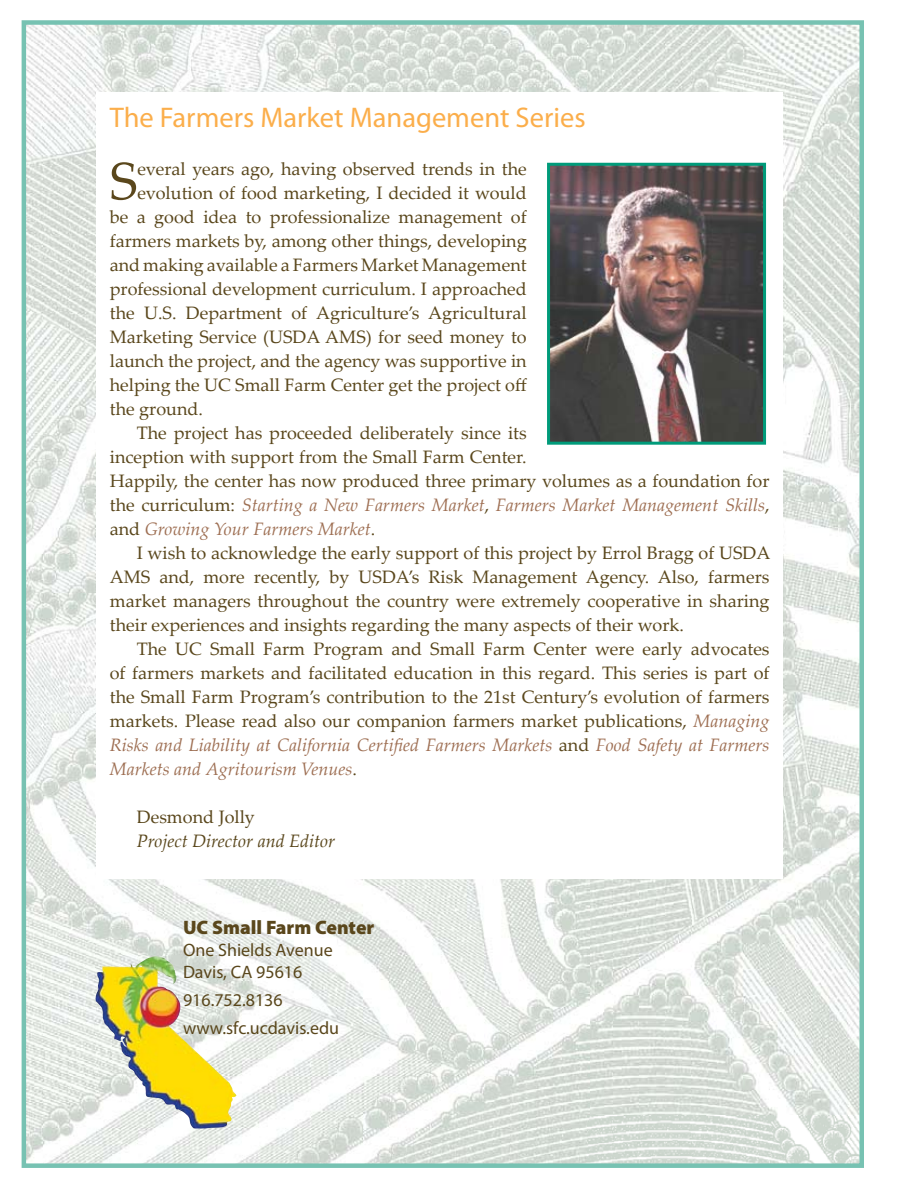
<style>
.page{position:relative;width:918px;height:1188px;background:#fff}
.page>*{position:absolute;margin:0;border:0;box-sizing:border-box;transform-origin:0 0}
.t1{font:52.5px "Palatino Linotype";color:#5a471c}
.t2{font:28.5px "Myriad Pro";color:#fbae4b}
.t3{font:900 19.5px "Myriad Pro";color:#5a471c}
.t4{font:18px "Palatino Linotype";color:#5a471c}
.t5{font:italic 18px "Palatino Linotype";color:#9e6f53}
.t6{font:18px/21.6px "Myriad Pro";color:#5a471c}
.t7{font:italic 18px/24px "Palatino Linotype";color:#5a471c}
.s1{font-style:normal;color:#5a471c}
.s2{font-style:italic;color:#9e6f53}
.s3{font-style:normal}
</style>
<div class="page">
<img style="left:27px;top:25px;width:561px;height:568px">
<img style="left:588px;top:25px;width:271px;height:1090px">
<img style="left:27px;top:593px;width:563px;height:570px">
<img style="left:588px;top:1115px;width:271px;height:48px">
<div style="left:22px;top:20px;width:842px;height:1148px;border:4px solid #77c2b2"></div>
<img style="left:95px;top:956px;width:139px;height:173px">
<div style="left:96px;top:92px;width:687px;height:787px;background:#fff"></div>
<img style="left:551px;top:167px;width:211px;height:274px">
<div style="left:547px;top:163px;width:219px;height:282px;border:3px solid #009b7a"></div>
<p class="t2" style="left:110px;top:100px;width:477px">The Farmers Market Management Series</p>
<p class="t1" style="left:110px;top:144px;width:29px">S</p>
<p class="t4" style="left:137px;top:156px;width:391px">everal years ago, having observed trends in the</p>
<p class="t4" style="left:137px;top:180px;width:391px">evolution of food marketing, I decided it would</p>
<p class="t4" style="left:110px;top:204px;width:418px">be a good idea to professionalize management of</p>
<p class="t4" style="left:110px;top:228px;width:418px">farmers markets by, among other things, developing</p>
<p class="t4" style="left:110px;top:252px;width:419px">and making available a Farmers Market Management</p>
<p class="t4" style="left:110px;top:276px;width:419px">professional development curriculum. I approached</p>
<p class="t4" style="left:110px;top:300px;width:419px">the U.S. Department of Agriculture’s Agricultural</p>
<p class="t4" style="left:110px;top:324px;width:418px">Marketing Service (USDA AMS) for seed money to</p>
<p class="t4" style="left:110px;top:348px;width:419px">launch the project, and the agency was supportive in</p>
<p class="t4" style="left:110px;top:372px;width:419px">helping the UC Small Farm Center get the project off</p>
<p class="t4" style="left:110px;top:396px;width:95px">the ground.</p>
<p class="t4" style="left:137px;top:420px;width:392px">The project has proceeded deliberately since its</p>
<p class="t4" style="left:110px;top:444px;width:419px">inception with support from the Small Farm Center.</p>
<p class="t4" style="left:110px;top:468px;width:661px">Happily, the center has now produced three primary volumes as a foundation for</p>
<p class="t5" style="left:110px;top:492px;width:661px"><span class="s1">the curriculum:</span> Starting a New Farmers Market<span class="s1">,</span> Farmers Market Management Skills<span class="s1">,</span></p>
<p class="t5" style="left:110px;top:516px;width:267px"><span class="s1">and</span> Growing Your Farmers Market<span class="s1">.</span></p>
<p class="t4" style="left:137px;top:540px;width:635px">I wish to acknowledge the early support of this project by Errol Bragg of USDA</p>
<p class="t4" style="left:110px;top:564px;width:661px">AMS and, more recently, by USDA’s Risk Management Agency. Also, farmers</p>
<p class="t4" style="left:110px;top:588px;width:661px">market managers throughout the country were extremely cooperative in sharing</p>
<p class="t4" style="left:110px;top:612px;width:576px">their experiences and insights regarding the many aspects of their work.</p>
<p class="t4" style="left:137px;top:636px;width:634px">The UC Small Farm Program and Small Farm Center were early advocates</p>
<p class="t4" style="left:110px;top:660px;width:661px">of farmers markets and facilitated education in this regard. This series is part of</p>
<p class="t4" style="left:110px;top:684px;width:661px">the Small Farm Program’s contribution to the 21st Century’s evolution of farmers</p>
<p class="t4" style="left:110px;top:708px;width:661px">markets. Please read also our companion farmers market publications, <span class="s2">Managing</span></p>
<p class="t5" style="left:110px;top:732px;width:661px">Risks and Liability at California Certified Farmers Markets <span class="s1">and</span> Food Safety at Farmers</p>
<p class="t5" style="left:110px;top:756px;width:249px">Markets and Agritourism Venues<span class="s1">.</span></p>
<p class="t7" style="left:137px;top:804px;width:200px"><span class="s3">Desmond Jolly<br></span>Project Director and Editor</p>
<p class="t3" style="left:183px;top:915px;width:193px">UC Small Farm Center</p>
<p class="t6" style="left:183px;top:939px;width:151px">One Shields Avenue<br>Davis, CA 95616</p>
<p class="t6" style="left:183px;top:986px;width:158px;line-height:28.3px">916.752.8136 www.sfc.ucdavis.edu</p>
</div>
